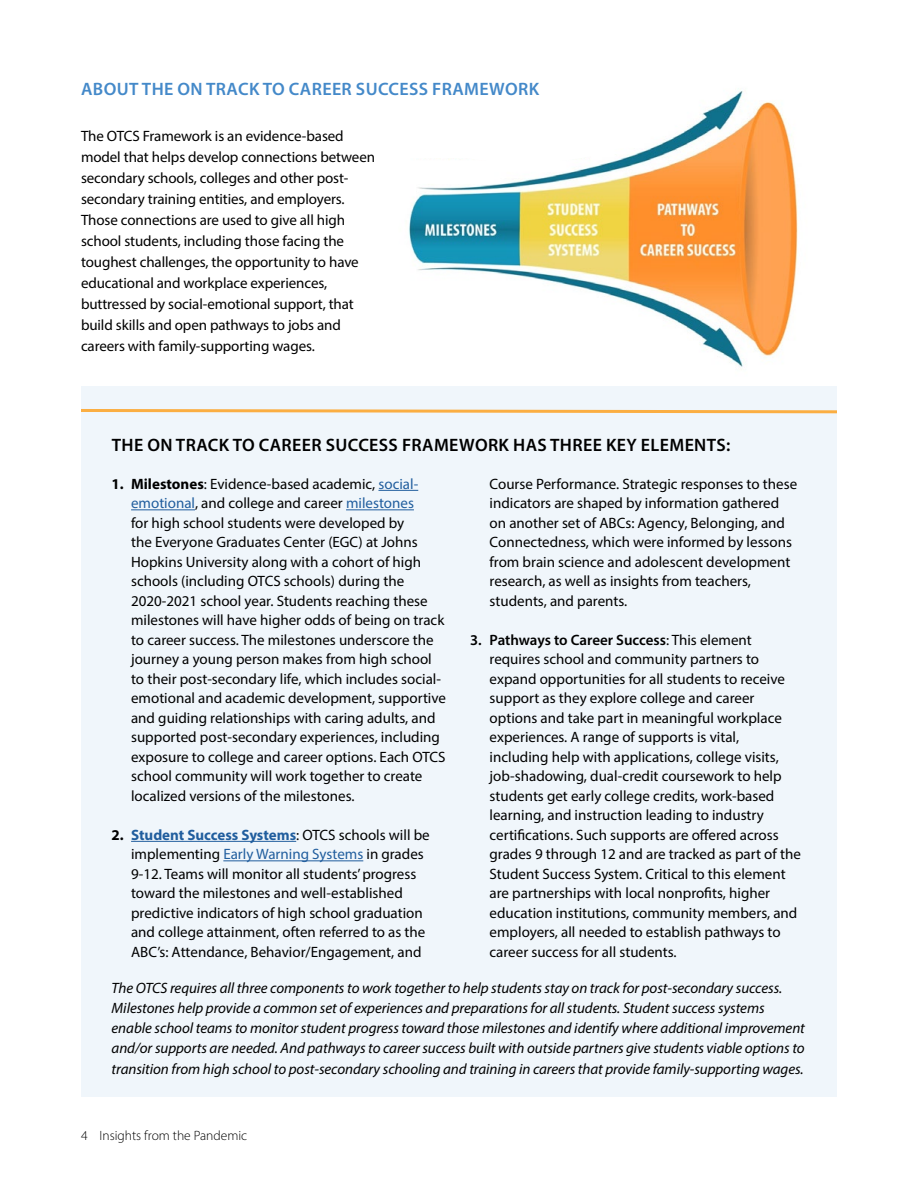
<style>
.page{position:relative;width:918px;height:1188px;background:#fff}
.page>*{position:absolute;margin:0;border:0;box-sizing:border-box;transform-origin:0 0}
.t1{font:600 18px "Myriad Pro";letter-spacing:.02em;color:#000}
.t2{font:600 18px "Myriad Pro";letter-spacing:.02em;color:#4489c9}
.t3{font:15px/19.5px "Myriad Pro";color:#000}
.t4{font:italic 15px/20.2px "Myriad Pro";letter-spacing:-.005em;color:#000}
.t5{font:300 13.5px "Myriad Pro";color:#000}
.s1{font-weight:700}
.s2{color:#215e9e}
.s3{font-weight:700;color:#215e9e}
.s4{font-weight:600}
</style>
<div class="page">
<img style="left:408px;top:88px;width:390px;height:279px">
<div style="left:388px;top:61px;width:271px;height:102px;background:#fff;border-radius:50%"></div>
<div style="left:398px;top:79px;width:126px;height:79px;background:#fff"></div>
<div style="left:81px;top:386px;width:756px;height:710px;background:#f0f6fb"></div>
<hr style="left:378px;top:490px;width:40px;height:1px;background:#215e9e">
<hr style="left:131px;top:509px;width:64px;height:1px;background:#215e9e">
<hr style="left:346px;top:509px;width:68px;height:1px;background:#215e9e">
<hr style="left:131px;top:841px;width:165px;height:1px;background:#215e9e">
<hr style="left:223px;top:860px;width:140px;height:1px;background:#215e9e">
<svg style="left:81px;top:409px;width:756px;height:5px"></svg>
<p class="t2" style="left:81px;top:77px;width:460px">ABOUT THE ON TRACK TO CAREER SUCCESS FRAMEWORK</p>
<p class="t3" style="left:81px;top:125px;width:296px;line-height:21px">The OTCS Framework is an evidence-based model that helps develop connections between secondary schools, colleges and other post&shy;secondary training entities, and employers.<br>Those connections are used to give all high school students, including those facing the toughest challenges, the opportunity to have educational and workplace experiences, buttressed by social-emotional support, that build skills and open pathways to jobs and careers with family-supporting wages.</p>
<p class="t1" style="left:112px;top:433px;width:620px">THE ON TRACK TO CAREER SUCCESS FRAMEWORK HAS THREE KEY ELEMENTS:</p>
<p class="t3" style="left:131px;top:474px;width:316px;text-indent:-20px"><span class="s1">1. Milestones</span>: Evidence-based academic, <span class="s2">social&shy;emotional</span>, and college and career <span class="s2">milestones<br></span>for high school students were developed by<br>the Everyone Graduates Center (EGC) at Johns Hopkins University along with a cohort of high schools (including OTCS schools) during the 2020-2021 school year. Students reaching these milestones will have higher odds of being on track to career success. The milestones underscore the journey a young person makes from high school to their post-secondary life, which includes social&shy;emotional and academic development, supportive and guiding relationships with caring adults, and supported post-secondary experiences, including exposure to college and career options. Each OTCS school community will work together to create localized versions of the milestones.</p>
<p class="t3" style="left:131px;top:825px;width:300px;text-indent:-20px"><span class="s1">2.</span> <span class="s3">Student Success Systems</span>: OTCS schools will be implementing <span class="s2">Early Warning Systems</span> in grades 9-12. Teams will monitor all students’ progress toward the milestones and well-established predictive indicators of high school graduation and college attainment, often referred to as the ABC’s: Attendance, Behavior/Engagement, and</p>
<p class="t3" style="left:490px;top:474px;width:309px">Course Performance. Strategic responses to these indicators are shaped by information gathered on another set of ABCs: Agency, Belonging, and Connectedness, which were informed by lessons from brain science and adolescent development research, as well as insights from teachers, students, and parents.</p>
<p class="t3" style="left:490px;top:630px;width:313px;text-indent:-20px"><span class="s4">3. Pathways to Career Success</span>: This element requires school and community partners to expand opportunities for all students to receive support as they explore college and career options and take part in meaningful workplace experiences. A range of supports is vital, including help with applications, college visits, job-shadowing, dual-credit coursework to help students get early college credits, work-based learning, and instruction leading to industry certifications. Such supports are offered across grades 9 through 12 and are tracked as part of the Student Success System. Critical to this element are partnerships with local nonprofits, higher education institutions, community members, and employers, all needed to establish pathways to career success for all students.</p>
<p class="t4" style="left:112px;top:977px;width:695px">The OTCS requires all three components to work together to help students stay on track for post-secondary success.<br>Milestones help provide a common set of experiences and preparations for all students. Student success systems enable school teams to monitor student progress toward those milestones and identify where additional improvement and/or supports are needed. And pathways to career success built with outside partners give students viable options to transition from high school to post-secondary schooling and training in careers that provide family-supporting wages.</p>
<p class="t5" style="left:81px;top:1127px;width:168px">4 Insights from the Pandemic</p>
</div>
